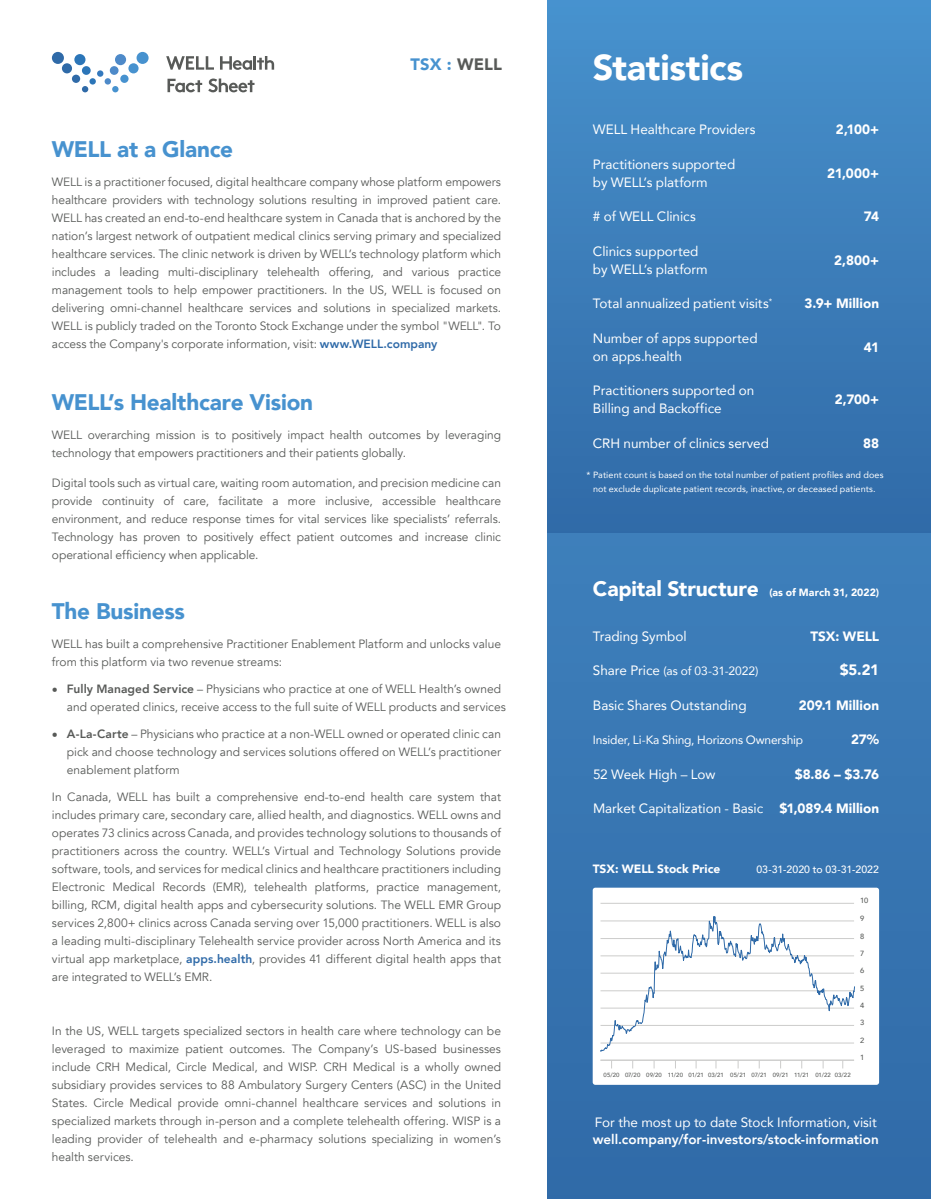
<style>
.page{position:relative;width:931px;height:1199px;background:#fff}
.page>*{position:absolute;margin:0;border:0;box-sizing:border-box;transform-origin:0 0}
.t1{font:900 36px "Avenir";letter-spacing:-.01em;color:#fff}
.t2{font:900 22.5px "Avenir";letter-spacing:-.01em;color:#4792cf}
.t3{font:900 21px "Avenir";letter-spacing:-.005em;color:#fff}
.t4{font:900 16.5px "Avenir";letter-spacing:.01em;color:#4792cf}
.t5{font:900 15px "Avenir";color:#fff}
.t6{font:13.5px/18px "Avenir";letter-spacing:-.005em;color:#fff}
.t7{font:900 13.5px "Avenir";color:#fff}
.t8{font:800 13.5px "Avenir";color:#fff}
.t9{font:12px/18px "Avenir";color:#585a58;text-align:justify}
.t10{font:12px "Avenir";letter-spacing:-.01em;color:#fff}
.t11{font:900 12px "Avenir";color:#fff}
.t12{font:500 10.5px "Avenir";letter-spacing:.005em;color:#fff}
.t13{font:900 10.5px "Avenir";letter-spacing:.005em;color:#fff}
.t14{font:9px/13.5px "Avenir";letter-spacing:.01em;color:#fff;text-align:center}
.t15{font:7.8px "Avenir";color:#fff}
.t16{font:500 7.5px "Avenir";color:#585a58}
.t17{font:500 6px "Avenir";color:#585a58}
.s1{color:#585a58}
.s2{font-weight:800;color:#2f6aa8}
.s3{font-weight:800}
.s4{font-size:13.5px}
</style>
<div class="page">
<div style="left:547px;top:0;width:384px;height:1199px;background:#3877b3"></div>
<div style="left:547px;top:0;width:384px;height:533px;background:linear-gradient(to bottom,#4892cd,#306aa7)"></div>
<div style="left:593px;top:888px;width:286px;height:197px;background:#fff;border-radius:3px"></div>
<svg style="left:208px;top:79px;width:47px;height:13px"></svg>
<svg style="left:167px;top:79px;width:35px;height:13px"></svg>
<div style="left:62px;top:63px;width:10px;height:10px;background:#2f6aa8;border-radius:50%"></div>
<div style="left:52px;top:52px;width:12px;height:12px;background:#2f6aa8;border-radius:50%"></div>
<div style="left:72px;top:75px;width:8px;height:8px;background:#2f6aa8;border-radius:50%"></div>
<svg style="left:82px;top:86px;width:6px;height:6px"></svg>
<div style="left:74px;top:54px;width:11px;height:11px;background:#2b75b8;border-radius:50%"></div>
<div style="left:82px;top:66px;width:9px;height:9px;background:#2b75b8;border-radius:50%"></div>
<div style="left:89px;top:78px;width:7px;height:7px;background:#2b75b8;border-radius:50%"></div>
<div style="left:97px;top:70px;width:6px;height:7px;background:#3479be;border-radius:50%"></div>
<div style="left:110px;top:66px;width:9px;height:9px;background:#4e8ac9;border-radius:50%"></div>
<div style="left:115px;top:54px;width:11px;height:11px;background:#4e8ac9;border-radius:50%"></div>
<div style="left:105px;top:78px;width:6px;height:7px;background:#4e8ac9;border-radius:50%"></div>
<div style="left:112px;top:86px;width:7px;height:6px;background:#4792cf;border-radius:50%"></div>
<div style="left:120px;top:75px;width:9px;height:8px;background:#4792cf;border-radius:50%"></div>
<div style="left:128px;top:63px;width:11px;height:10px;background:#4792cf;border-radius:50%"></div>
<div style="left:137px;top:52px;width:12px;height:12px;background:#4792cf;border-radius:50%"></div>
<svg style="left:166px;top:56px;width:48px;height:14px"></svg>
<svg style="left:220px;top:56px;width:54px;height:14px"></svg>
<hr style="left:601px;top:903px;width:253px;height:1px;background:#cccccb">
<hr style="left:601px;top:1060px;width:253px;height:1px;background:#cccccb">
<svg style="left:600px;top:916px;width:255px;height:136px"></svg>
<h3 class="t4" style="left:410px;top:50px;width:93px">TSX : <span class="s1">WELL</span></h3>
<h2 class="t2" style="left:52px;top:129px;width:183px">WELL at a Glance</h2>
<p class="t9" style="left:52px;top:173px;width:451px">WELL is a practitioner focused, digital healthcare company whose platform empowers healthcare providers with technology solutions resulting in improved patient care.<br>WELL has created an end-to-end healthcare system in Canada that is anchored by the nation’s largest network of outpatient medical clinics serving primary and specialized healthcare services. The clinic network is driven by WELL’s technology platform which includes a leading multi-disciplinary telehealth offering, and various practice management tools to help empower practitioners. In the US, WELL is focused on delivering omni-channel healthcare services and solutions in specialized markets.<br>WELL is publicly traded on the Toronto Stock Exchange under the symbol "WELL". To access the Company's corporate information, visit: <span class="s2">www.WELL.company</span></p>
<h2 class="t2" style="left:52px;top:383px;width:263px">WELL’s Healthcare Vision</h2>
<p class="t9" style="left:52px;top:426px;width:451px">WELL overarching mission is to positively impact health outcomes by leveraging technology that empowers practitioners and their patients globally.</p>
<p class="t9" style="left:52px;top:474px;width:451px">Digital tools such as virtual care, waiting room automation, and precision medicine can provide continuity of care, facilitate a more inclusive, accessible healthcare environment, and reduce response times for vital services like specialists’ referrals.<br>Technology has proven to positively effect patient outcomes and increase clinic operational efficiency when applicable.</p>
<h2 class="t2" style="left:52px;top:592px;width:135px">The Business</h2>
<p class="t9" style="left:52px;top:635px;width:451px">WELL has built a comprehensive Practitioner Enablement Platform and unlocks value from this platform via two revenue streams:</p>
<p class="t9" style="left:67px;top:680px;width:440px"><span class="s3">Fully Managed Service</span> – Physicians who practice at one of WELL Health’s owned and operated clinics, receive access to the full suite of WELL products and services</p>
<p class="t9" style="left:67px;top:725px;width:436px"><span class="s3">A-La-Carte</span> – Physicians who practice at a non-WELL owned or operated clinic can pick and choose technology and services solutions offered on WELL’s practitioner enablement platform</p>
<p class="t9" style="left:52px;top:788px;width:451px">In Canada, WELL has built a comprehensive end-to-end health care system that includes primary care, secondary care, allied health, and diagnostics. WELL owns and operates 73 clinics across Canada, and provides technology solutions to thousands of practitioners across the country. WELL’s Virtual and Technology Solutions provide software, tools, and services for medical clinics and healthcare practitioners including Electronic Medical Records (EMR), telehealth platforms, practice management, billing, RCM, digital health apps and cybersecurity solutions. The WELL EMR Group services 2,800+ clinics across Canada serving over 15,000 practitioners. WELL is also a leading multi-disciplinary Telehealth service provider across North America and its virtual app marketplace, <span class="s2">apps.health</span>, provides 41 different digital health apps that are integrated to WELL’s EMR.</p>
<p class="t9" style="left:52px;top:681px;width:7px">•</p>
<p class="t9" style="left:52px;top:726px;width:7px">•</p>
<p class="t9" style="left:52px;top:1022px;width:451px">In the US, WELL targets specialized sectors in health care where technology can be leveraged to maximize patient outcomes. The Company’s US-based businesses include CRH Medical, Circle Medical, and WISP. CRH Medical is a wholly owned subsidiary provides services to 88 Ambulatory Surgery Centers (ASC) in the United States. Circle Medical provide omni-channel healthcare services and solutions in specialized markets through in-person and a complete telehealth offering. WISP is a leading provider of telehealth and e-pharmacy solutions specializing in women’s health services.</p>
<h1 class="t1" style="left:593px;top:37px;width:152px">Statistics</h1>
<p class="t6" style="left:593px;top:120px;width:164px">WELL Healthcare Providers</p>
<p class="t6" style="left:593px;top:155px;width:144px">Practitioners supported by WELL’s platform</p>
<p class="t6" style="left:593px;top:207px;width:104px"># of WELL Clinics</p>
<p class="t7" style="left:864px;top:205px;width:17px">74</p>
<p class="t6" style="left:593px;top:242px;width:116px">Clinics supported by WELL’s platform</p>
<p class="t7" style="left:834px;top:249px;width:46px">2,800+</p>
<p class="t6" style="left:593px;top:294px;width:177px">Total annualized patient visits</p>
<p class="t7" style="left:805px;top:292px;width:76px">3.9+ Million</p>
<p class="t7" style="left:836px;top:118px;width:45px">2,100+</p>
<p class="t7" style="left:827px;top:162px;width:53px">21,000+</p>
<p class="t15" style="left:769px;top:295px;width:5px">*</p>
<p class="t6" style="left:593px;top:329px;width:166px">Number of apps supported on apps.health</p>
<p class="t6" style="left:593px;top:381px;width:163px">Practitioners supported on<br>Billing and Backoffice</p>
<p class="t6" style="left:593px;top:434px;width:178px">CRH number of clinics served</p>
<p class="t7" style="left:863px;top:432px;width:17px">88</p>
<p class="t7" style="left:864px;top:336px;width:17px">41</p>
<p class="t7" style="left:835px;top:388px;width:46px">2,700+</p>
<p class="t14" style="left:587px;top:468px;width:298px">* Patient count is based on the total number of patient profiles and does not exclude duplicate patient records, inactive, or deceased patients.</p>
<h3 class="t3" style="left:593px;top:570px;width:167px">Capital Structure</h3>
<p class="t6" style="left:593px;top:626px;width:95px">Trading Symbol</p>
<p class="t10" style="left:593px;top:661px;width:167px"><span class="s4">Share Price</span> (as of 03-31-2022)</p>
<p class="t13" style="left:769px;top:583px;width:111px">(as of March 31, 2022)</p>
<p class="t7" style="left:810px;top:624px;width:70px">TSX: WELL</p>
<p class="t5" style="left:840px;top:657px;width:41px">$5.21</p>
<p class="t6" style="left:593px;top:695px;width:155px">Basic Shares Outstanding</p>
<p class="t7" style="left:799px;top:693px;width:82px">209.1 Million</p>
<p class="t10" style="left:593px;top:730px;width:212px">Insider, Li-Ka Shing, Horizons Ownership</p>
<p class="t7" style="left:851px;top:728px;width:30px">27%</p>
<p class="t6" style="left:593px;top:764px;width:124px">52 Week High – Low</p>
<p class="t7" style="left:795px;top:762px;width:86px">$8.86 – $3.76</p>
<p class="t6" style="left:593px;top:799px;width:172px">Market Capitalization - Basic</p>
<p class="t7" style="left:779px;top:797px;width:101px">$1,089.4 Million</p>
<p class="t11" style="left:593px;top:858px;width:129px">TSX: WELL Stock Price</p>
<p class="t12" style="left:756px;top:860px;width:124px">03-31-2020 to 03-31-2022</p>
<p class="t16" style="left:860px;top:894px;width:10px">10</p>
<p class="t16" style="left:860px;top:912px;width:6px">9</p>
<p class="t16" style="left:860px;top:929px;width:6px">8</p>
<p class="t16" style="left:860px;top:947px;width:6px">7</p>
<p class="t16" style="left:860px;top:964px;width:6px">6</p>
<p class="t16" style="left:860px;top:982px;width:6px">5</p>
<p class="t16" style="left:860px;top:999px;width:6px">4</p>
<p class="t16" style="left:860px;top:1016px;width:6px">3</p>
<p class="t16" style="left:860px;top:1034px;width:6px">2</p>
<p class="t17" style="left:604px;top:1070px;width:249px">05/20 07/20 09/20 11/20 01/21 03/21 05/21 07/21 09/21 11/21 01/22 03/22</p>
<p class="t16" style="left:860px;top:1051px;width:6px">1</p>
<p class="t6" style="left:595px;top:1113px;width:284px">For the most up to date Stock Information, visit</p>
<p class="t8" style="left:593px;top:1128px;width:287px">well.company/for-investors/stock-information</p>
</div>
